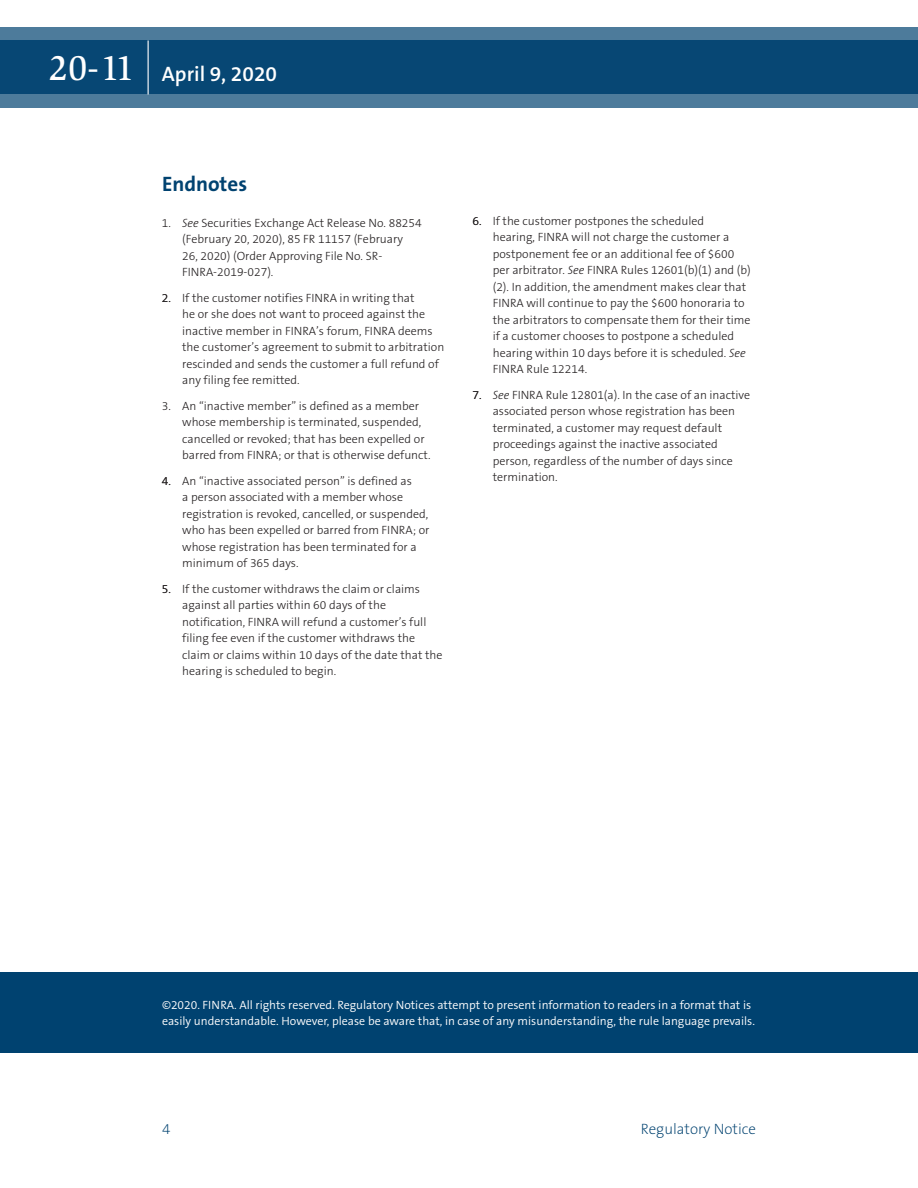
<style>
.page{position:relative;width:918px;height:1188px;background:#fff}
.page>*{position:absolute;margin:0;border:0;box-sizing:border-box;transform-origin:0 0}
.t1{font:600 21px "The Sans B6";color:#fff}
.attach_head{font:700 21px "The Sans B7";color:#004270}
.t2{font:200 15px "The Sans B2";color:#004270}
.t3{font:300 12px/16.5px "The Sans B3";color:#231f20}
.t4{font:300 12px/16.5px "The Sans B4";color:#fff}
.s1{font-family:"Slimbach LT";font-weight:500;font-size:36px}
.s2{font-style:italic}
</style>
<div class="page">
<div style="left:0;top:972px;width:918px;height:81px;background:#004270"></div>
<svg style="left:0;top:27px;width:918px;height:81px;fill:#074774"></svg>
<hr style="left:148px;top:40px;width:1px;height:54px;background:#fff">
<h1 class="t1" style="left:49px;top:62px;width:230px"><span class="s1">20-11</span> April 9, 2020</h1>
<p class="attach_head" style="left:162px;top:173px;width:87px">Endnotes</p>
<p class="t3" style="left:182px;top:215px;width:241px;text-indent:-20px">1. <span class="s2">See</span> Securities Exchange Act Release No. 88254 (February 20, 2020), 85 FR 11157 (February<br>26, 2020) (Order Approving File No. SR-FINRA-2019-027).</p>
<p class="t3" style="left:162px;top:290px;width:11px">2.</p>
<p class="t3" style="left:182px;top:290px;width:264px">If the customer notifies FINRA in writing that<br>he or she does not want to proceed against the inactive member in FINRA’s forum, FINRA deems the customer’s agreement to submit to arbitration rescinded and sends the customer a full refund of any filing fee remitted.</p>
<p class="t3" style="left:182px;top:398px;width:250px;text-indent:-20px">3. An “inactive member” is defined as a member whose membership is terminated, suspended, cancelled or revoked; that has been expelled or barred from FINRA; or that is otherwise defunct.</p>
<p class="t3" style="left:162px;top:473px;width:11px">4.</p>
<p class="t3" style="left:182px;top:473px;width:249px">An “inactive associated person” is defined as<br>a person associated with a member whose registration is revoked, cancelled, or suspended, who has been expelled or barred from FINRA; or whose registration has been terminated for a minimum of 365 days.</p>
<p class="t3" style="left:162px;top:581px;width:11px">5.</p>
<p class="t3" style="left:182px;top:581px;width:262px">If the customer withdraws the claim or claims against all parties within 60 days of the notification, FINRA will refund a customer’s full filing fee even if the customer withdraws the claim or claims within 10 days of the date that the hearing is scheduled to begin.</p>
<p class="t3" style="left:472px;top:213px;width:11px">6.</p>
<p class="t3" style="left:493px;top:213px;width:260px">If the customer postpones the scheduled<br>hearing, FINRA will not charge the customer a postponement fee or an additional fee of $600 per arbitrator. <span class="s2">See</span> FINRA Rules 12601(b)(1) and (b) (2). In addition, the amendment makes clear that FINRA will continue to pay the $600 honoraria to the arbitrators to compensate them for their time if a customer chooses to postpone a scheduled hearing within 10 days before it is scheduled. <span class="s2">See </span>FINRA Rule 12214.</p>
<p class="t3" style="left:472px;top:387px;width:11px">7.</p>
<p class="t3" style="left:493px;top:387px;width:259px"><span class="s2">See</span> FINRA Rule 12801(a). In the case of an inactive associated person whose registration has been terminated, a customer may request default proceedings against the inactive associated person, regardless of the number of days since termination.</p>
<p class="t4" style="left:162px;top:997px;width:594px">©2020. FINRA. All rights reserved. Regulatory Notices attempt to present information to readers in a format that is easily understandable. However, please be aware that, in case of any misunderstanding, the rule language prevails.</p>
<p class="t2" style="left:162px;top:1121px;width:10px">4</p>
<p class="t2" style="left:641px;top:1121px;width:117px">Regulatory Notice</p>
</div>
